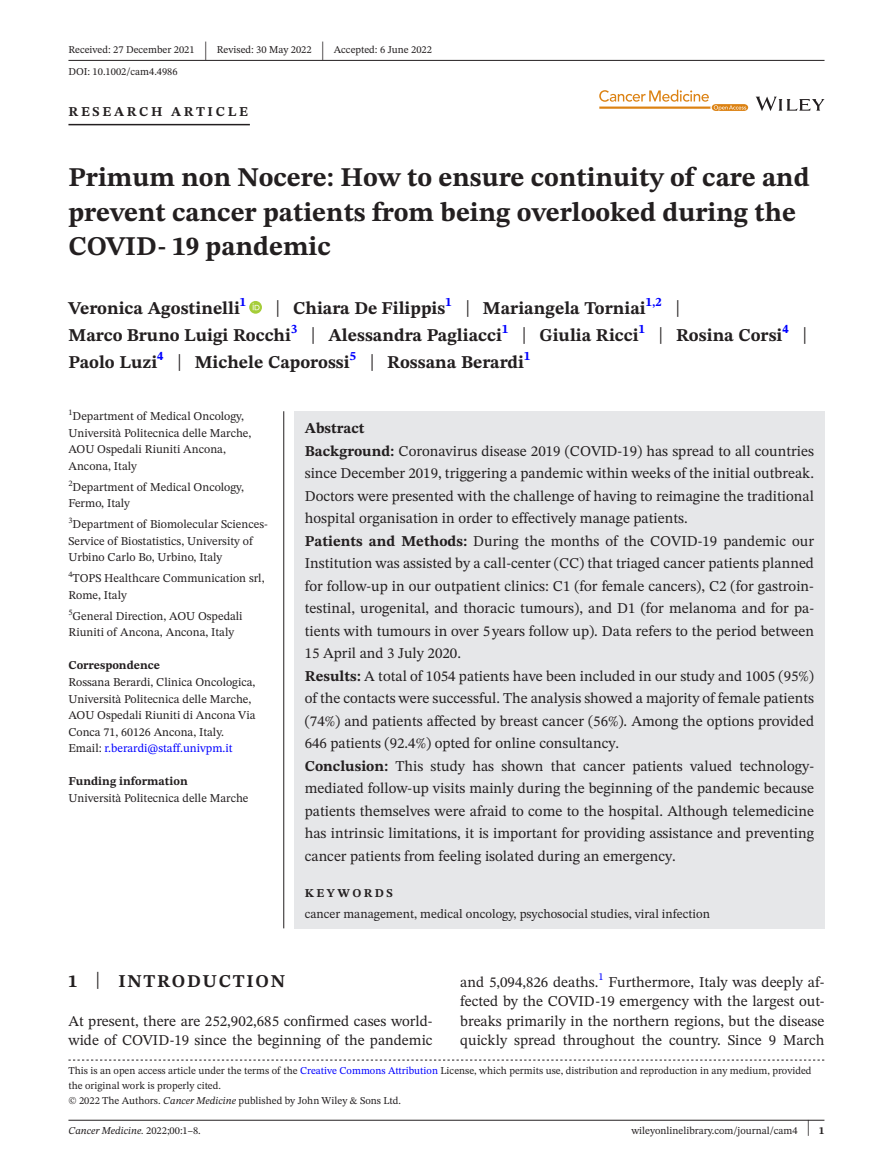
<style>
.page{position:relative;width:893px;height:1174px;background:#fff}
.page>*{position:absolute;margin:0;border:0;box-sizing:border-box;transform-origin:0 0}
.t1{font:700 27px/34.5px "STIX Two Text";color:#231f20}
.t2{font:25.65px "STIX Two Text";color:#231f20;scale:.49 1}
.t3{font:700 18px/27px "STIX Two Text";color:#231f20}
.t4{font:700 18px "STIX Two Text";letter-spacing:.1em;color:#231f20}
.t5{font:15px/22.5px "STIX Two Text";color:#231f20}
.t6{font:700 13.5px "STIX Two Text";letter-spacing:.2em;color:#231f20}
.t7{font:12.75px "STIX Two Text";color:#231f20}
.t8{font:12px/16.5px "STIX Two Text";color:#231f20}
.t9{font:700 12px "STIX Two Text";color:#231f20}
.t10{font:700 12px "STIX Two Text";letter-spacing:.2em;color:#231f20}
.t11{font:10.5px/15px "STIX Two Text";color:#231f20}
.t12{font:italic 10.5px "STIX Two Text";color:#231f20}
.t13{font:10.5px "STIX Two Text";color:#00f}
.s1{font-weight:400;font-size:23.4px}
.s2{color:#00f}
.s3{font-weight:700}
.s4{font-weight:400;font-size:23.7px}
.s5{font-style:italic}
.s6{font-style:normal}
.s7{font-size:22.2px}
</style>
<div class="page">
<hr style="left:68px;top:1119px;width:756px;height:1px;background:#231f20">
<svg style="left:756px;top:97px;width:68px;height:14px"></svg>
<svg style="left:599px;top:90px;width:149px;height:21px"></svg>
<hr style="left:68px;top:60px;width:756px;height:1px;background:#231f20">
<hr style="left:68px;top:124px;width:182px;height:1px;background:#231f20">
<svg style="left:249px;top:301px;width:13px;height:13px"></svg>
<svg style="left:253px;top:303px;width:7px;height:7px"></svg>
<svg style="left:68px;top:1059px;width:756px;height:1px"></svg>
<div style="left:294px;top:411px;width:530px;height:517px;background:#e6e7e9"></div>
<hr style="left:283px;top:411px;width:1px;height:517px;background:#231f20">
<p class="t11" style="left:68px;top:42px;width:128px">Received: 27 December 2021</p>
<h2 class="t2" style="left:204px;top:32px;width:8px">|</h2>
<p class="t11" style="left:217px;top:42px;width:96px">Revised: 30 May 2022</p>
<h2 class="t2" style="left:321px;top:32px;width:8px">|</h2>
<p class="t11" style="left:334px;top:42px;width:100px">Accepted: 6 June 2022</p>
<p class="t11" style="left:68px;top:64px;width:111px">DOI: 10.1002/cam4.4986</p>
<p class="t6" style="left:68px;top:101px;width:181px">RESEARCH ARTICLE</p>
<h1 class="t1" style="left:68px;top:161px;width:743px">Primum non Nocere: How to ensure continuity of care and prevent cancer patients from being overlooked during the<br>COVID- 19 pandemic</h1>
<p class="t3" style="left:68px;top:295px;width:179px">Veronica Agostinelli<sup>1</sup></p>
<p class="t3" style="left:68px;top:295px;width:740px;text-indent:207px"><span class="s1">|</span> Chiara De Filippis<sup>1</sup> <span class="s1">|</span> Mariangela Torniai<sup>1,2</sup> <span class="s1">|<br></span>Marco Bruno Luigi Rocchi<sup>3</sup> <span class="s1">|</span> Alessandra Pagliacci<sup>1</sup> <span class="s1">|</span> Giulia Ricci<sup>1</sup> <span class="s1">|</span> Rosina Corsi<sup>4</sup> <span class="s1">|<br></span>Paolo Luzi<sup>4</sup> <span class="s1">|</span> Michele Caporossi<sup>5</sup> <span class="s1">|</span> Rossana Berardi<sup>1</sup></p>
<p class="t8" style="left:68px;top:408px;width:185px"><sup>1</sup>Department of Medical Oncology,<br>Università Politecnica delle Marche,<br>AOU Ospedali Riuniti Ancona,<br>Ancona, Italy</p>
<p class="t8" style="left:68px;top:478px;width:177px"><sup>2</sup>Department of Medical Oncology,<br>Fermo, Italy</p>
<p class="t8" style="left:68px;top:516px;width:201px"><sup>3</sup>Department of Biomolecular Sciences-<br>Service of Biostatistics, University of<br>Urbino Carlo Bo, Urbino, Italy</p>
<p class="t8" style="left:68px;top:570px;width:198px"><sup>4</sup>TOPS Healthcare Communication srl,<br>Rome, Italy</p>
<p class="t8" style="left:68px;top:607px;width:176px"><sup>5</sup>General Direction, AOU Ospedali<br>Riuniti of Ancona, Ancona, Italy</p>
<p class="t9" style="left:68px;top:657px;width:93px">Correspondence</p>
<p class="t8" style="left:68px;top:673px;width:189px">Rossana Berardi, Clinica Oncologica, Università Politecnica delle Marche, AOU Ospedali Riuniti di Ancona Via Conca 71, 60126 Ancona, Italy.<br>Email: <span class="s2">r.berardi@staff.univpm.it</span></p>
<p class="t9" style="left:68px;top:772px;width:121px">Funding information</p>
<p class="t8" style="left:68px;top:789px;width:182px">Università Politecnica delle Marche</p>
<p class="t5" style="left:305px;top:417px;width:511px"><span class="s3">Abstract<br>Background:</span> Coronavirus disease 2019 (COVID-19) has spread to all countries since December 2019, triggering a pandemic within weeks of the initial outbreak.<br>Doctors were presented with the challenge of having to reimagine the traditional hospital organisation in order to effectively manage patients.<br><span class="s3">Patients and Methods:</span> During the months of the COVID-19 pandemic our Institution was assisted by a call-center (CC) that triaged cancer patients planned for follow-up in our outpatient clinics: C1 (for female cancers), C2 (for gastroin&shy;testinal, urogenital, and thoracic tumours), and D1 (for melanoma and for pa&shy;tients with tumours in over 5 years follow up). Data refers to the period between 15 April and 3 July 2020.<br><span class="s3">Results:</span> A total of 1054 patients have been included in our study and 1005 (95%) of the contacts were successful. The analysis showed a majority of female patients (74%) and patients affected by breast cancer (56%). Among the options provided 646 patients (92.4%) opted for online consultancy.<br><span class="s3">Conclusion:</span> This study has shown that cancer patients valued technology&shy;mediated follow-up visits mainly during the beginning of the pandemic because patients themselves were afraid to come to the hospital. Although telemedicine has intrinsic limitations, it is important for providing assistance and preventing cancer patients from feeling isolated during an emergency.</p>
<p class="t10" style="left:305px;top:884px;width:90px">KEYWORDS</p>
<p class="t7" style="left:305px;top:904px;width:407px">cancer management, medical oncology, psychosocial studies, viral infection</p>
<p class="t4" style="left:68px;top:968px;width:218px">1 <span class="s4">|</span> INTRODUCTION</p>
<p class="t5" style="left:68px;top:1011px;width:366px;line-height:19.5px">At present, there are 252,902,685 confirmed cases world&shy;wide of COVID-19 since the beginning of the pandemic</p>
<p class="t5" style="left:460px;top:970px;width:140px">and 5,094,826 deaths.</p>
<p class="t13" style="left:598px;top:969px;width:7px">1</p>
<p class="t5" style="left:460px;top:972px;width:366px;line-height:19.5px;text-align:justify;text-indent:148px">Furthermore, Italy was deeply af&shy;fected by the COVID-19 emergency with the largest out&shy;breaks primarily in the northern regions, but the disease quickly spread throughout the country. Since 9 March</p>
<p class="t11" style="left:68px;top:1063px;width:745px">This is an open access article under the terms of the <span class="s2">Creative Commons Attribution</span> License, which permits use, distribution and reproduction in any medium, provided the original work is properly cited.<br>© 2022 The Authors. <span class="s5">Cancer Medicine</span> published by John Wiley &amp; Sons Ltd.</p>
<p class="t12" style="left:68px;top:1123px;width:134px">Cancer Medicine. <span class="s6">2022;00:1–8.</span></p>
<p class="t11" style="left:631px;top:1123px;width:195px">wileyonlinelibrary.com/journal/cam4 <span class="s7">|</span> <span class="s3">1</span></p>
</div>
